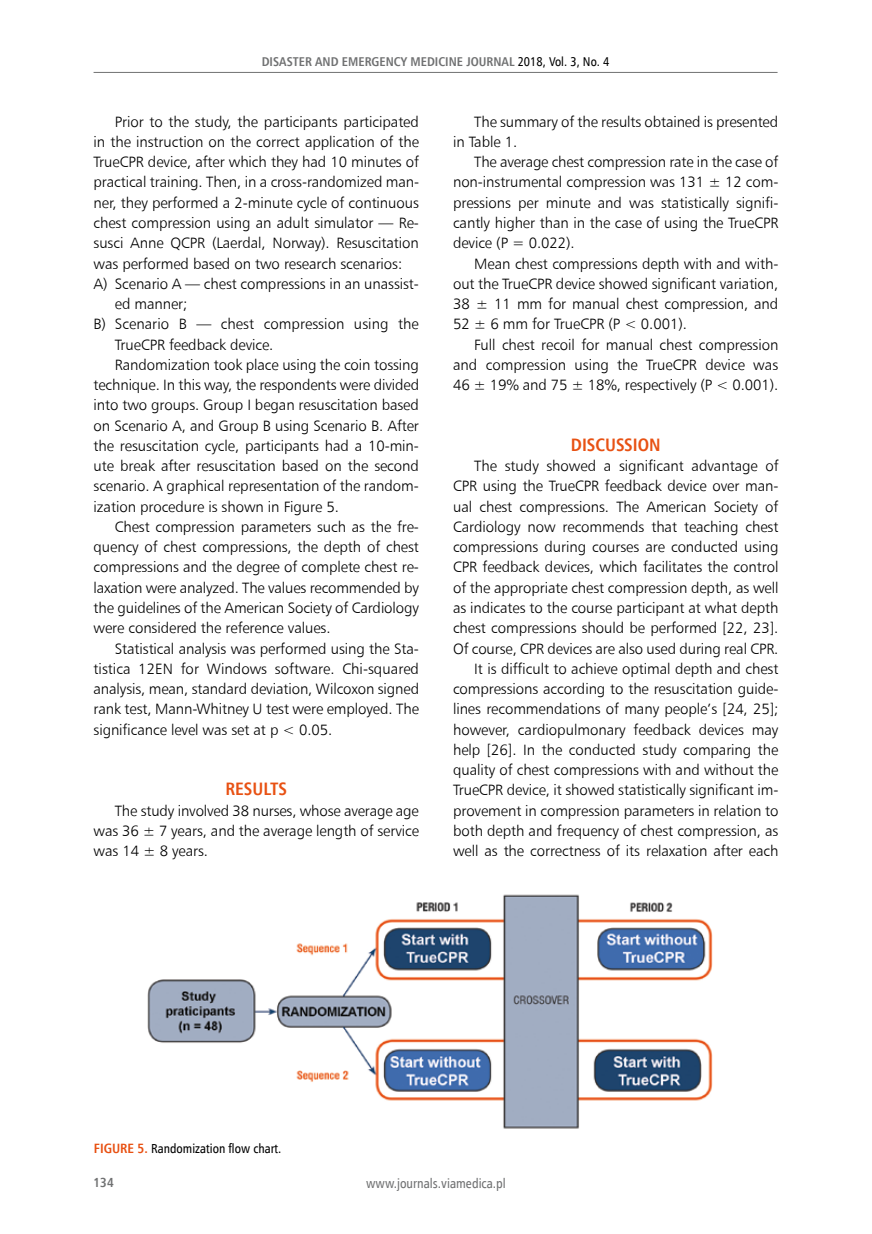
<style>
.page{position:relative;width:872px;height:1234px;background:#fff}
.page>*{position:absolute;margin:0;border:0;box-sizing:border-box;transform-origin:0 0}
.t1{font:700 18px "Humnst 777 Cn EU";color:#e85113}
.t2{font:15px/20.2px "Humnst 777 Lt EU";letter-spacing:-.005em;color:#000;text-align:justify}
.t3{font:13.5px "Humnst 777 Cn EU";color:#707172}
.t4{font:700 13.2px "Humnst 777 Cn EU";color:#707172}
.t5{font:13.05px "Humnst 777 Cn EU";color:#000}
.t6{font:700 12.75px "Humnst 777 Cn EU";color:#707172}
.s1{font-weight:400;color:#000}
.s2{font-weight:700;font-size:13.5px;color:#e85113}
</style>
<div class="page">
<hr style="left:94px;top:72px;width:683px;height:1px;background:#707172">
<img style="left:147px;top:894px;width:566px;height:235px">
<p class="t6" style="left:262px;top:54px;width:349px">DISASTER AND EMERGENCY MEDICINE JOURNAL <span class="s1">2018, Vol. 3, No. 4</span></p>
<p class="t2" style="left:115px;top:111px;width:306px">Prior to the study, the participants participated</p>
<p class="t2" style="left:94px;top:131px;width:327px">in the instruction on the correct application of the</p>
<p class="t2" style="left:94px;top:152px;width:327px">TrueCPR device, after which they had 10 minutes of</p>
<p class="t2" style="left:94px;top:172px;width:327px">practical training. Then, in a cross-randomized man-</p>
<p class="t2" style="left:94px;top:192px;width:327px">ner, they performed a 2-minute cycle of continuous</p>
<p class="t2" style="left:94px;top:212px;width:327px">chest compression using an adult simulator — Re-</p>
<p class="t2" style="left:94px;top:233px;width:327px">susci Anne QCPR (Laerdal, Norway). Resuscitation</p>
<p class="t2" style="left:94px;top:253px;width:310px">was performed based on two research scenarios:</p>
<p class="t2" style="left:94px;top:273px;width:327px">A) Scenario A — chest compressions in an unassist-</p>
<p class="t2" style="left:115px;top:293px;width:74px">ed manner;</p>
<p class="t2" style="left:94px;top:314px;width:327px">B) Scenario B — chest compression using the</p>
<p class="t2" style="left:115px;top:334px;width:160px">TrueCPR feedback device.</p>
<p class="t2" style="left:115px;top:354px;width:306px">Randomization took place using the coin tossing</p>
<p class="t2" style="left:94px;top:374px;width:327px">technique. In this way, the respondents were divided</p>
<p class="t2" style="left:94px;top:395px;width:327px">into two groups. Group I began resuscitation based</p>
<p class="t2" style="left:94px;top:415px;width:327px">on Scenario A, and Group B using Scenario B. After</p>
<p class="t2" style="left:94px;top:435px;width:327px">the resuscitation cycle, participants had a 10-min-</p>
<p class="t2" style="left:94px;top:455px;width:327px">ute break after resuscitation based on the second</p>
<p class="t2" style="left:94px;top:476px;width:327px">scenario. A graphical representation of the random-</p>
<p class="t2" style="left:94px;top:496px;width:247px">ization procedure is shown in Figure 5.</p>
<p class="t2" style="left:115px;top:516px;width:306px">Chest compression parameters such as the fre-</p>
<p class="t2" style="left:94px;top:536px;width:327px">quency of chest compressions, the depth of chest</p>
<p class="t2" style="left:94px;top:557px;width:327px">compressions and the degree of complete chest re-</p>
<p class="t2" style="left:94px;top:577px;width:327px">laxation were analyzed. The values recommended by</p>
<p class="t2" style="left:94px;top:597px;width:327px">the guidelines of the American Society of Cardiology</p>
<p class="t2" style="left:94px;top:617px;width:238px">were considered the reference values.</p>
<p class="t2" style="left:115px;top:638px;width:306px">Statistical analysis was performed using the Sta-</p>
<p class="t2" style="left:94px;top:658px;width:327px">tistica 12EN for Windows software. Chi-squared</p>
<p class="t2" style="left:94px;top:678px;width:327px">analysis, mean, standard deviation, Wilcoxon signed</p>
<p class="t2" style="left:94px;top:698px;width:327px">rank test, Mann-Whitney U test were employed. The</p>
<p class="t2" style="left:94px;top:719px;width:240px">significance level was set at p &lt; 0.05.</p>
<p class="t1" style="left:225px;top:777px;width:10px">RESUL</p>
<p class="t1" style="left:270px;top:777px;width:17px">TS</p>
<p class="t2" style="left:94px;top:800px;width:327px;text-indent:21px">The study involved 38 nurses, whose average age was 36 ± 7 years, and the average length of service was 14 ± 8 years.</p>
<p class="t2" style="left:453px;top:111px;width:327px;text-indent:21px">The summary of the results obtained is presented in Table 1.</p>
<p class="t2" style="left:453px;top:152px;width:327px;text-indent:21px">The average chest compression rate in the case of non-instrumental compression was 131 ± 12 com&shy;pressions per minute and was statistically signifi&shy;cantly higher than in the case of using the TrueCPR device (P = 0.022).</p>
<p class="t2" style="left:453px;top:253px;width:327px;text-indent:21px">Mean chest compressions depth with and with&shy;out the TrueCPR device showed significant variation, 38 ± 11 mm for manual chest compression, and 52 ± 6 mm for TrueCPR (P &lt; 0.001).</p>
<p class="t2" style="left:453px;top:334px;width:327px;text-indent:21px">Full chest recoil for manual chest compression and compression using the TrueCPR device was 46 ± 19% and 75 ± 18%, respectively (P &lt; 0.001).</p>
<p class="t1" style="left:571px;top:433px;width:10px">DISCUSSION</p>
<p class="t2" style="left:453px;top:455px;width:327px;text-align:right">The study showed a significant advantage of CPR using the TrueCPR feedback device over man&shy;ual chest compressions. The American Society of Cardiology now recommends that teaching chest compressions during courses are conducted using CPR feedback devices, which facilitates the control of the appropriate chest compression depth, as well as indicates to the course participant at what depth chest compressions should be performed [22, 23].<br>Of course, CPR devices are also used during real CPR.<br>It is difficult to achieve optimal depth and chest compressions according to the resuscitation guide&shy;lines recommendations of many people’s [24, 25]; however, cardiopulmonary feedback devices may help [26]. In the conducted study comparing the quality of chest compressions with and without the TrueCPR device, it showed statistically significant im&shy;provement in compression parameters in relation to both depth and frequency of chest compression, as well as the correctness of its relaxation after each</p>
<p class="t5" style="left:94px;top:1139px;width:189px"><span class="s2">FIGURE 5.</span> Randomization flow chart.</p>
<p class="t4" style="left:94px;top:1173px;width:22px">134</p>
<p class="t3" style="left:366px;top:1174px;width:141px">www.journals.viamedica.pl</p>
</div>
